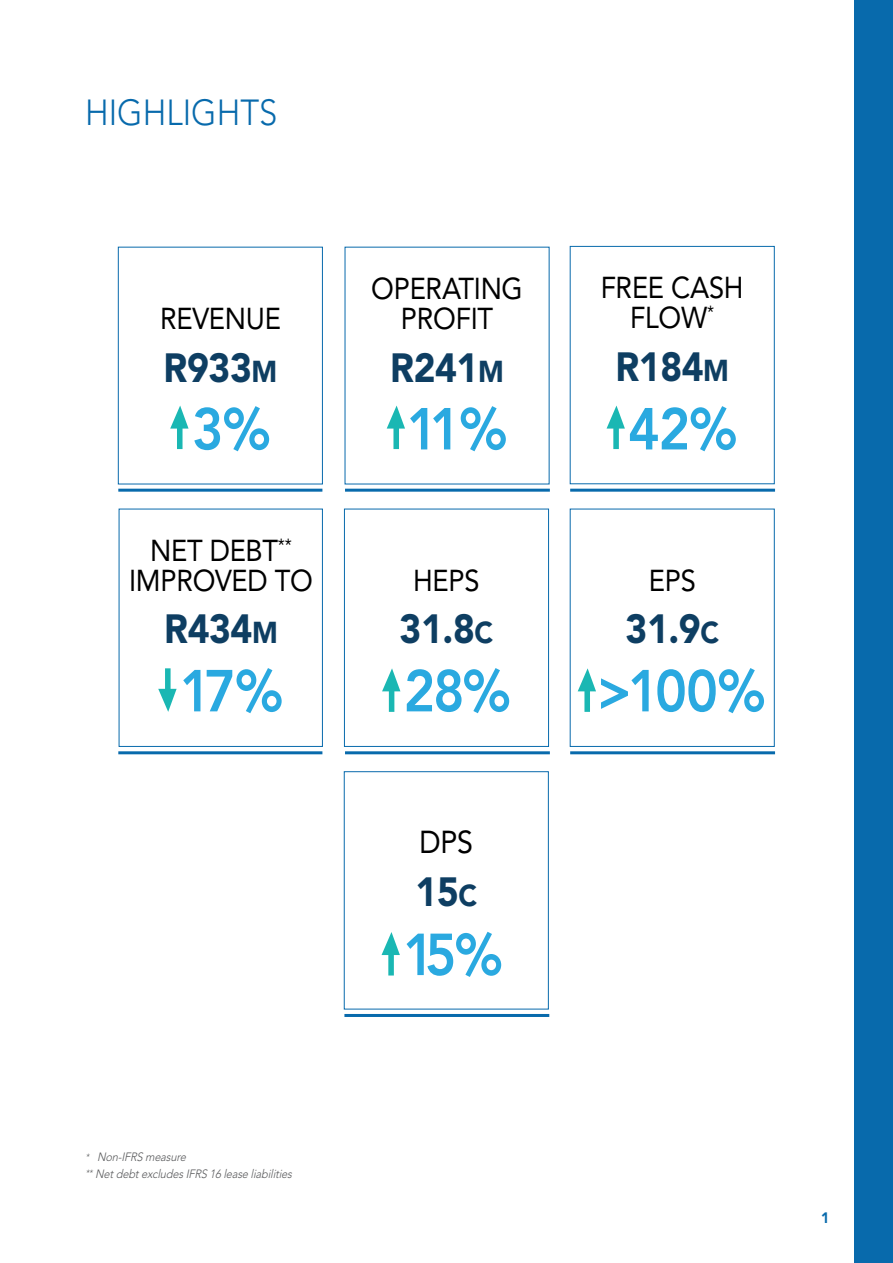
<style>
.page{position:relative;width:893px;height:1263px;background:#fff}
.page>*{position:absolute;margin:0;border:0;box-sizing:border-box;transform-origin:0 0}
.t1{font:800 58.5px "Avenir";letter-spacing:-.08em;color:#2aa9e0;scale:.91 1}
.t2{font:900 40.5px "Avenir";letter-spacing:-.01em;color:#0e3e62;scale:.91 1}
.t3{font:300 36px "Avenir";color:#086aac;scale:.91 1}
.t4{font:31.5px "Avenir";color:#000;scale:.91 1}
.t5{font:30px/30px "Avenir";letter-spacing:-.01em;color:#000;text-align:center;scale:.91 1}
.t6{font:900 15px "Avenir";color:#086aac;scale:.91 1}
.t7{font:italic 300 12px/16.5px "Avenir";color:#58595b;scale:.91 1}
.s1{font-size:30px}
.s2{font-size:9px}
</style>
<div class="page">
<div style="left:855px;top:0;width:38px;height:1263px;background:#086aac"></div>
<hr style="left:0;top:0;width:1px;height:1263px;background:#2aa9e0">
<div style="left:118px;top:247px;width:205px;height:237px;border:1px solid #086aac"></div>
<svg style="left:170px;top:405px;width:19px;height:44px"></svg>
<div style="left:570px;top:246px;width:205px;height:238px;border:1px solid #086aac"></div>
<svg style="left:606px;top:405px;width:19px;height:44px"></svg>
<div style="left:344px;top:771px;width:205px;height:238px;border:1px solid #086aac"></div>
<svg style="left:382px;top:932px;width:18px;height:43px"></svg>
<hr style="left:118px;top:489px;width:204px;height:3px;background:#086aac">
<hr style="left:570px;top:489px;width:205px;height:3px;background:#086aac">
<hr style="left:345px;top:489px;width:205px;height:3px;background:#086aac">
<hr style="left:118px;top:751px;width:204px;height:3px;background:#086aac">
<hr style="left:570px;top:751px;width:205px;height:3px;background:#086aac">
<hr style="left:345px;top:751px;width:205px;height:3px;background:#086aac">
<svg style="left:387px;top:405px;width:18px;height:44px"></svg>
<div style="left:344px;top:509px;width:205px;height:238px;border:1px solid #086aac"></div>
<svg style="left:382px;top:668px;width:18px;height:44px"></svg>
<div style="left:119px;top:509px;width:204px;height:238px;border:1px solid #086aac"></div>
<svg style="left:158px;top:668px;width:19px;height:44px"></svg>
<div style="left:570px;top:509px;width:205px;height:238px;border:1px solid #086aac"></div>
<svg style="left:578px;top:668px;width:18px;height:44px"></svg>
<hr style="left:344px;top:1014px;width:205px;height:3px;background:#086aac">
<p class="t3" style="left:85px;top:92px;width:213px">HIGHLIGHTS</p>
<p class="t5" style="left:160px;top:303px;width:134px">REVENUE</p>
<h2 class="t2" style="left:164px;top:343px;width:126px">R933<span class="s1">M</span></h2>
<h1 class="t1" style="left:192px;top:394px;width:88px">3%</h1>
<p class="t5" style="left:129px;top:535px;width:204px">NET DEBT<sup>**<br></sup>IMPROVED TO</p>
<h2 class="t2" style="left:164px;top:605px;width:126px">R434<span class="s1">M</span></h2>
<h1 class="t1" style="left:180px;top:656px;width:115px">17%</h1>
<p class="t5" style="left:371px;top:273px;width:168px">OPERATING<br>PROFIT</p>
<h2 class="t2" style="left:390px;top:343px;width:126px">R241<span class="s1">M</span></h2>
<h1 class="t1" style="left:407px;top:394px;width:112px">11%</h1>
<p class="t5" style="left:413px;top:565px;width:75px">HEPS</p>
<h2 class="t2" style="left:400px;top:605px;width:104px">31.8<span class="s1">C</span></h2>
<h1 class="t1" style="left:404px;top:656px;width:119px">28%</h1>
<p class="t4" style="left:420px;top:824px;width:60px">DPS</p>
<h2 class="t2" style="left:416px;top:867px;width:69px">15<span class="s1">C</span></h2>
<h1 class="t1" style="left:403px;top:920px;width:111px">15%</h1>
<p class="t7" style="left:85px;top:1149px;width:232px"><span class="s2">*</span> Non-IFRS measure <span class="s2">**</span>NetdebtexcludesIFRS 16lease liabilities</p>
<p class="t5" style="left:601px;top:273px;width:159px">FREE CASH<br>FLOW<sup>*</sup></p>
<h2 class="t2" style="left:615px;top:342px;width:126px">R184<span class="s1">M</span></h2>
<h1 class="t1" style="left:628px;top:394px;width:122px">42%</h1>
<p class="t5" style="left:649px;top:565px;width:53px">EPS</p>
<h2 class="t2" style="left:625px;top:605px;width:104px">31.9<span class="s1">C</span></h2>
<h1 class="t1" style="left:597px;top:656px;width:187px">&gt;100%</h1>
<p class="t6" style="left:821px;top:1209px;width:10px">1</p>
</div>
